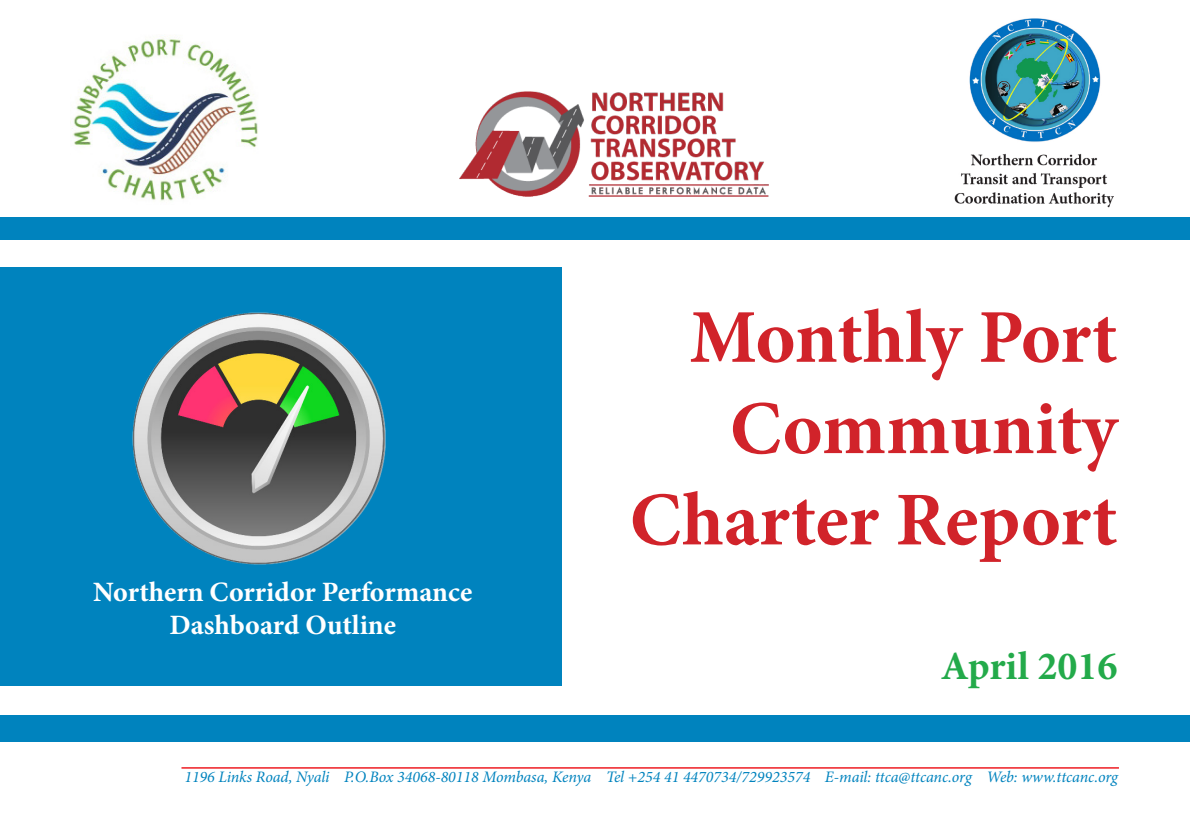
<style>
.page{position:relative;width:1191px;height:840px;background:#fff}
.page>*{position:absolute;margin:0;border:0;box-sizing:border-box;transform-origin:0 0}
.t1{font:700 76px/91.2px "Minion Pro";color:#d1232a;text-align:right}
.t2{font:700 40px "Minion Pro";color:#23aa4a}
.t3{font:700 28px/33.6px "Minion Pro";color:#fff;text-align:center}
.t4{font:italic 16px "Minion Pro";letter-spacing:-.005em;color:#0083be}
</style>
<div class="page">
<hr style="left:181px;top:766px;width:938px;height:2px;background:#ee1d23">
<img style="left:460px;top:91px;width:308px;height:105px">
<img style="left:72px;top:37px;width:186px;height:164px">
<div style="left:0;top:217px;width:1189px;height:524px;background:#0083be"></div>
<div style="left:562px;top:259px;width:627px;height:435px;background:#fff"></div>
<div style="left:0;top:240px;width:1189px;height:26px;background:#fff"></div>
<div style="left:0;top:686px;width:1189px;height:28px;background:#fff"></div>
<img style="left:132px;top:312px;width:254px;height:253px">
<img style="left:954px;top:18px;width:160px;height:190px">
<p class="t3" style="left:93px;top:574px;width:380px">Northern Corridor Performance<br>Dashboard Outline</p>
<p class="t1" style="left:629px;top:291px;width:489px">Monthly Port<br>Community<br>Charter Report</p>
<p class="t2" style="left:941px;top:637px;width:178px">April 2016</p>
<p class="t4" style="left:184px;top:766px;width:935px">1196 Links Road, Nyali P.O.Box 34068-80118 Mombasa, Kenya Tel +254 41 4470734/729923574 E-mail: ttca@ttcanc.org Web: www.ttcanc.org</p>
</div>
